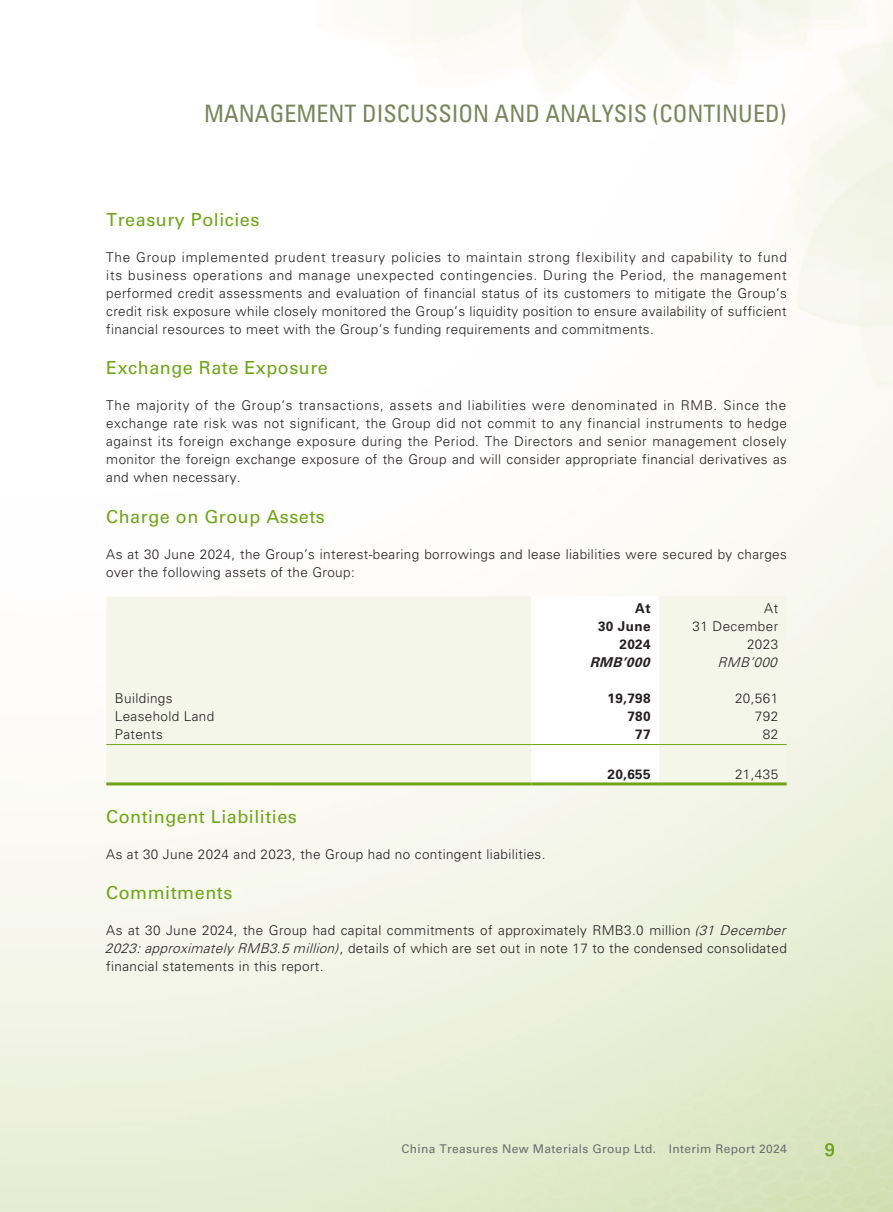
<style>
.page{position:relative;width:893px;height:1212px;background:#fff}
.page>*{position:absolute;margin:0;border:0;box-sizing:border-box;transform-origin:0 0}
.t1{font:condensed 24px "Univers LT Std";color:#7a855c}
.t2{font:18px "Univers LT Std";letter-spacing:.03em;color:#6ea516}
.t3{font:300 13.5px/18px "Univers LT Std";letter-spacing:.03em;color:#231f20;text-align:justify}
.t4{font:700 13.5px/18px "Univers LT Std";letter-spacing:.03em;color:#231f20;text-align:right}
.t5{font:italic 700 13.5px "Univers LT Std";color:#231f20}
.t6{font:italic 300 13.5px "Univers LT Std";color:#231f20}
.t7{font:12px "Univers LT Std";letter-spacing:.03em;color:#6c6d70}
.s1{font-style:italic}
</style>
<div class="page">
<div style="left:106px;top:596px;width:681px;height:186px;background:#f4f6e9"></div>
<svg style="left:531px;top:596px;width:128px;height:186px"></svg>
<hr style="left:106px;top:744px;width:425px;height:1px;background:#6ea516">
<hr style="left:531px;top:744px;width:128px;height:1px;background:#6ea516">
<hr style="left:659px;top:744px;width:128px;height:1px;background:#6ea516">
<hr style="left:106px;top:782px;width:425px;height:3px;background:#6ea516">
<hr style="left:531px;top:782px;width:128px;height:3px;background:#6ea516">
<hr style="left:659px;top:782px;width:128px;height:3px;background:#6ea516">
<h1 class="t1" style="left:204px;top:99px;width:584px">MANAGEMENT DISCUSSION AND ANALYSIS (CONTINUED)</h1>
<h2 class="t2" style="left:106px;top:209px;width:155px">Treasury Policies</h2>
<p class="t3" style="left:106px;top:248px;width:682px">The Group implemented prudent treasury policies to maintain strong flexibility and capability to fund its business operations and manage unexpected contingencies. During the Period, the management performed credit assessments and evaluation of financial status of its customers to mitigate the Group’s credit risk exposure while closely monitored the Group’s liquidity position to ensure availability of sufficient financial resources to meet with the Group’s funding requirements and commitments.</p>
<h2 class="t2" style="left:106px;top:357px;width:223px">Exchange Rate Exposure</h2>
<p class="t3" style="left:106px;top:396px;width:682px">The majority of the Group’s transactions, assets and liabilities were denominated in RMB. Since the exchange rate risk was not significant, the Group did not commit to any financial instruments to hedge against its foreign exchange exposure during the Period. The Directors and senior management closely monitor the foreign exchange exposure of the Group and will consider appropriate financial derivatives as and when necessary.</p>
<h2 class="t2" style="left:106px;top:506px;width:220px">Charge on Group Assets</h2>
<p class="t3" style="left:106px;top:545px;width:682px">As at 30 June 2024, the Group’s interest-bearing borrowings and lease liabilities were secured by charges over the following assets of the Group:</p>
<p class="t4" style="left:598px;top:599px;width:54px">At<br>30 June</p>
<p class="t3" style="left:693px;top:599px;width:87px;text-align:right">At<br>31 December</p>
<p class="t4" style="left:619px;top:635px;width:33px">2024</p>
<p class="t3" style="left:747px;top:635px;width:33px">2023</p>
<p class="t5" style="left:590px;top:654px;width:65px">RMB’000</p>
<p class="t6" style="left:717px;top:654px;width:65px">RMB’000</p>
<p class="t3" style="left:115px;top:689px;width:59px">Buildings</p>
<p class="t4" style="left:607px;top:689px;width:45px">19,798</p>
<p class="t3" style="left:735px;top:689px;width:45px">20,561</p>
<p class="t3" style="left:115px;top:707px;width:101px">Leasehold Land</p>
<p class="t4" style="left:627px;top:707px;width:25px">780</p>
<p class="t3" style="left:755px;top:707px;width:25px">792</p>
<p class="t3" style="left:115px;top:725px;width:50px">Patents</p>
<p class="t4" style="left:635px;top:725px;width:17px">77</p>
<p class="t3" style="left:763px;top:725px;width:17px">82</p>
<p class="t4" style="left:607px;top:765px;width:45px">20,655</p>
<p class="t3" style="left:735px;top:765px;width:45px">21,435</p>
<h2 class="t2" style="left:106px;top:805px;width:192px">Contingent Liabilities</h2>
<p class="t3" style="left:106px;top:845px;width:441px">As at 30 June 2024 and 2023, the Group had no contingent liabilities.</p>
<h2 class="t2" style="left:106px;top:882px;width:128px">Commitments</h2>
<p class="t3" style="left:105px;top:921px;width:686px;text-align:left">As at 30 June 2024, the Group had capital commitments of approximately RMB3.0 million <span class="s1">(31 December<br>2023:approximatelyRMB3.5 million)</span>, details of which are set out in note 17 to the condensed consolidated financial statements in this report.</p>
<p class="t7" style="left:402px;top:1142px;width:387px">China Treasures New Materials Group Ltd. Interim Report 2024</p>
<h2 class="t2" style="left:825px;top:1139px;width:12px">9</h2>
</div>
